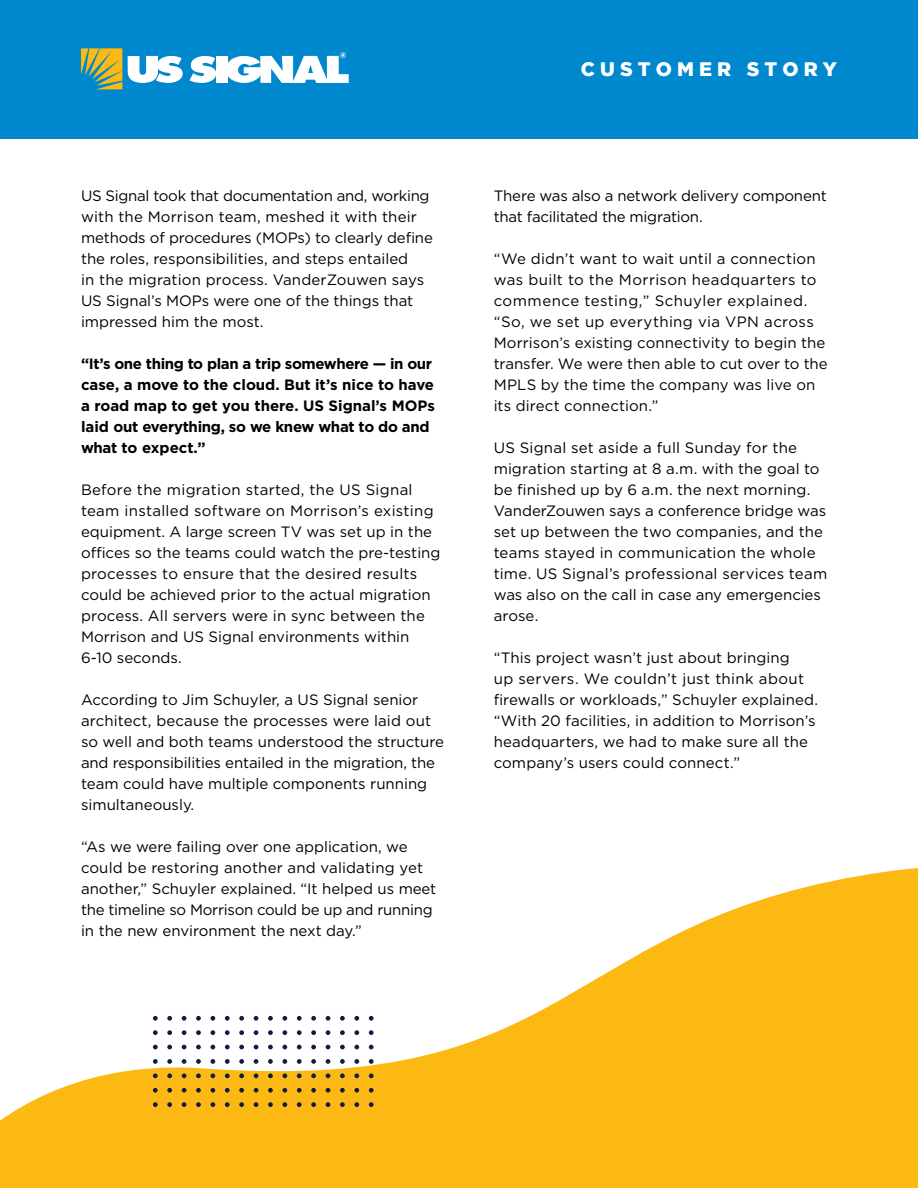
<style>
.page{position:relative;width:918px;height:1188px;background:#fff}
.page>*{position:absolute;margin:0;border:0;box-sizing:border-box;transform-origin:0 0}
.t1{font:900 19.5px "Gotham";letter-spacing:.26em;color:#fff}
.t2{font:15px/21px "Gotham";color:#000}
.t3{font:15px/21px "Gotham";letter-spacing:.005em;color:#000101}
.t4{font:700 15px/21px "Gotham";letter-spacing:-.02em;color:#000}
.t5{font:15px/21px "Gotham";letter-spacing:-.015em;color:#000101}
.t6{font:900 8.1px "Gotham";color:#fff}
</style>
<div class="page">
<div style="left:0;top:0;width:918px;height:138px;background:#0088ce"></div>
<svg style="left:81px;top:48px;width:41px;height:41px"></svg>
<svg style="left:128px;top:56px;width:55px;height:27px"></svg>
<svg style="left:189px;top:56px;width:27px;height:27px"></svg>
<div style="left:216px;top:56px;width:11px;height:27px;background:#fff"></div>
<svg style="left:227px;top:55px;width:122px;height:28px"></svg>
<svg style="left:0;top:868px;width:918px;height:320px;fill:#fdb913"></svg>
<svg style="left:153px;top:1102px;width:5px;height:5px"></svg>
<svg style="left:153px;top:1088px;width:5px;height:5px"></svg>
<svg style="left:153px;top:1073px;width:5px;height:5px"></svg>
<svg style="left:153px;top:1059px;width:5px;height:5px"></svg>
<svg style="left:153px;top:1045px;width:5px;height:4px"></svg>
<svg style="left:153px;top:1030px;width:5px;height:5px"></svg>
<svg style="left:153px;top:1016px;width:5px;height:5px"></svg>
<svg style="left:167px;top:1102px;width:5px;height:5px"></svg>
<svg style="left:167px;top:1088px;width:5px;height:5px"></svg>
<svg style="left:167px;top:1073px;width:5px;height:5px"></svg>
<svg style="left:167px;top:1059px;width:5px;height:5px"></svg>
<svg style="left:167px;top:1045px;width:5px;height:4px"></svg>
<svg style="left:167px;top:1030px;width:5px;height:5px"></svg>
<svg style="left:167px;top:1016px;width:5px;height:5px"></svg>
<svg style="left:182px;top:1102px;width:4px;height:5px"></svg>
<svg style="left:182px;top:1088px;width:4px;height:5px"></svg>
<svg style="left:182px;top:1073px;width:4px;height:5px"></svg>
<svg style="left:182px;top:1059px;width:4px;height:5px"></svg>
<svg style="left:182px;top:1045px;width:4px;height:4px"></svg>
<svg style="left:182px;top:1030px;width:4px;height:5px"></svg>
<svg style="left:182px;top:1016px;width:4px;height:5px"></svg>
<svg style="left:196px;top:1102px;width:5px;height:5px"></svg>
<svg style="left:196px;top:1088px;width:5px;height:5px"></svg>
<svg style="left:196px;top:1073px;width:5px;height:5px"></svg>
<svg style="left:196px;top:1059px;width:5px;height:5px"></svg>
<svg style="left:196px;top:1045px;width:5px;height:4px"></svg>
<svg style="left:196px;top:1030px;width:5px;height:5px"></svg>
<svg style="left:196px;top:1016px;width:5px;height:5px"></svg>
<svg style="left:210px;top:1102px;width:5px;height:5px"></svg>
<svg style="left:210px;top:1088px;width:5px;height:5px"></svg>
<svg style="left:210px;top:1073px;width:5px;height:5px"></svg>
<svg style="left:210px;top:1059px;width:5px;height:5px"></svg>
<svg style="left:210px;top:1045px;width:5px;height:4px"></svg>
<svg style="left:210px;top:1030px;width:5px;height:5px"></svg>
<svg style="left:210px;top:1016px;width:5px;height:5px"></svg>
<svg style="left:225px;top:1102px;width:5px;height:5px"></svg>
<svg style="left:225px;top:1088px;width:5px;height:5px"></svg>
<svg style="left:225px;top:1073px;width:5px;height:5px"></svg>
<svg style="left:225px;top:1059px;width:5px;height:5px"></svg>
<svg style="left:225px;top:1045px;width:5px;height:4px"></svg>
<svg style="left:225px;top:1030px;width:5px;height:5px"></svg>
<svg style="left:225px;top:1016px;width:5px;height:5px"></svg>
<svg style="left:239px;top:1102px;width:5px;height:5px"></svg>
<svg style="left:239px;top:1088px;width:5px;height:5px"></svg>
<svg style="left:239px;top:1073px;width:5px;height:5px"></svg>
<svg style="left:239px;top:1059px;width:5px;height:5px"></svg>
<svg style="left:239px;top:1045px;width:5px;height:4px"></svg>
<svg style="left:239px;top:1030px;width:5px;height:5px"></svg>
<svg style="left:239px;top:1016px;width:5px;height:5px"></svg>
<svg style="left:254px;top:1102px;width:4px;height:5px"></svg>
<svg style="left:254px;top:1088px;width:4px;height:5px"></svg>
<svg style="left:254px;top:1073px;width:4px;height:5px"></svg>
<svg style="left:254px;top:1059px;width:4px;height:5px"></svg>
<svg style="left:254px;top:1045px;width:4px;height:4px"></svg>
<svg style="left:254px;top:1030px;width:4px;height:5px"></svg>
<svg style="left:254px;top:1016px;width:4px;height:5px"></svg>
<svg style="left:268px;top:1102px;width:5px;height:5px"></svg>
<svg style="left:268px;top:1088px;width:5px;height:5px"></svg>
<svg style="left:268px;top:1073px;width:5px;height:5px"></svg>
<svg style="left:268px;top:1059px;width:5px;height:5px"></svg>
<svg style="left:268px;top:1045px;width:5px;height:4px"></svg>
<svg style="left:268px;top:1030px;width:5px;height:5px"></svg>
<svg style="left:268px;top:1016px;width:5px;height:5px"></svg>
<svg style="left:282px;top:1102px;width:5px;height:5px"></svg>
<svg style="left:282px;top:1088px;width:5px;height:5px"></svg>
<svg style="left:282px;top:1073px;width:5px;height:5px"></svg>
<svg style="left:282px;top:1059px;width:5px;height:5px"></svg>
<svg style="left:282px;top:1045px;width:5px;height:4px"></svg>
<svg style="left:282px;top:1030px;width:5px;height:5px"></svg>
<svg style="left:282px;top:1016px;width:5px;height:5px"></svg>
<svg style="left:297px;top:1102px;width:5px;height:5px"></svg>
<svg style="left:297px;top:1088px;width:5px;height:5px"></svg>
<svg style="left:297px;top:1073px;width:5px;height:5px"></svg>
<svg style="left:297px;top:1059px;width:5px;height:5px"></svg>
<svg style="left:297px;top:1045px;width:5px;height:4px"></svg>
<svg style="left:297px;top:1030px;width:5px;height:5px"></svg>
<svg style="left:297px;top:1016px;width:5px;height:5px"></svg>
<svg style="left:311px;top:1102px;width:5px;height:5px"></svg>
<svg style="left:311px;top:1088px;width:5px;height:5px"></svg>
<svg style="left:311px;top:1073px;width:5px;height:5px"></svg>
<svg style="left:311px;top:1059px;width:5px;height:5px"></svg>
<svg style="left:311px;top:1045px;width:5px;height:4px"></svg>
<svg style="left:311px;top:1030px;width:5px;height:5px"></svg>
<svg style="left:311px;top:1016px;width:5px;height:5px"></svg>
<svg style="left:326px;top:1102px;width:4px;height:5px"></svg>
<svg style="left:326px;top:1088px;width:4px;height:5px"></svg>
<svg style="left:326px;top:1073px;width:4px;height:5px"></svg>
<svg style="left:326px;top:1059px;width:4px;height:5px"></svg>
<svg style="left:326px;top:1045px;width:4px;height:4px"></svg>
<svg style="left:326px;top:1030px;width:4px;height:5px"></svg>
<svg style="left:326px;top:1016px;width:4px;height:5px"></svg>
<svg style="left:340px;top:1102px;width:5px;height:5px"></svg>
<svg style="left:340px;top:1088px;width:5px;height:5px"></svg>
<svg style="left:340px;top:1073px;width:5px;height:5px"></svg>
<svg style="left:340px;top:1059px;width:5px;height:5px"></svg>
<svg style="left:340px;top:1045px;width:5px;height:4px"></svg>
<svg style="left:340px;top:1030px;width:5px;height:5px"></svg>
<svg style="left:340px;top:1016px;width:5px;height:5px"></svg>
<svg style="left:354px;top:1102px;width:5px;height:5px"></svg>
<svg style="left:354px;top:1088px;width:5px;height:5px"></svg>
<svg style="left:354px;top:1073px;width:5px;height:5px"></svg>
<svg style="left:354px;top:1059px;width:5px;height:5px"></svg>
<svg style="left:354px;top:1045px;width:5px;height:4px"></svg>
<svg style="left:354px;top:1030px;width:5px;height:5px"></svg>
<svg style="left:354px;top:1016px;width:5px;height:5px"></svg>
<svg style="left:369px;top:1102px;width:5px;height:5px"></svg>
<svg style="left:369px;top:1088px;width:5px;height:5px"></svg>
<svg style="left:369px;top:1073px;width:5px;height:5px"></svg>
<svg style="left:369px;top:1059px;width:5px;height:5px"></svg>
<svg style="left:369px;top:1045px;width:5px;height:4px"></svg>
<svg style="left:369px;top:1030px;width:5px;height:5px"></svg>
<svg style="left:369px;top:1016px;width:5px;height:5px"></svg>
<p class="t6" style="left:340px;top:51px;width:8px">®</p>
<p class="t2" style="left:81px;top:185px;width:353px">US Signal took that documentation and, working with the Morrison team, meshed it with their methods of procedures (MOPs) to clearly define the roles, responsibilities, and steps entailed<br>in the migration process. VanderZouwen says US Signal’s MOPs were one of the things that impressed him the most.</p>
<p class="t4" style="left:81px;top:353px;width:356px">“It’s one thing to plan a trip somewhere — in our case, a move to the cloud. But it’s nice to have a road map to get you there. US Signal’s MOPs laid out everything, so we knew what to do and what to expect.”</p>
<p class="t2" style="left:81px;top:479px;width:361px">Before the migration started, the US Signal team installed software on Morrison’s existing equipment. A large screen TV was set up in the offices so the teams could watch the pre-testing processes to ensure that the desired results could be achieved prior to the actual migration process. All servers were in sync between the Morrison and US Signal environments within 6-10 seconds.</p>
<p class="t2" style="left:81px;top:689px;width:365px">According to Jim Schuyler, a US Signal senior architect, because the processes were laid out so well and both teams understood the structure and responsibilities entailed in the migration, the team could have multiple components running simultaneously.</p>
<p class="t2" style="left:81px;top:836px;width:357px">“As we were failing over one application, we could be restoring another and validating yet another,” Schuyler explained. “It helped us meet the timeline so Morrison could be up and running in the new environment the next day.”</p>
<h1 class="t1" style="left:581px;top:58px;width:257px">CUSTOMER STORY</h1>
<p class="t5" style="left:494px;top:185px;width:335px">There was also a network delivery component that facilitated the migration.</p>
<p class="t3" style="left:494px;top:248px;width:336px">“We didn’t want to wait until a connection was built to the Morrison headquarters to commence testing,” Schuyler explained. “So, we set up everything via VPN across Morrison’s existing connectivity to begin the transfer. We were then able to cut over to the MPLS by the time the company was live on its direct connection.”</p>
<p class="t3" style="left:494px;top:437px;width:335px">US Signal set aside a full Sunday for the migration starting at 8 a.m. with the goal to be finished up by 6 a.m. the next morning.<br>VanderZouwen says a conference bridge was set up between the two companies, and the teams stayed in communication the whole time. US Signal’s professional services team was also on the call in case any emergencies arose.</p>
<p class="t3" style="left:494px;top:647px;width:326px">“This project wasn’t just about bringing<br>up servers. We couldn’t just think about firewalls or workloads,” Schuyler explained. “With 20 facilities, in addition to Morrison’s headquarters, we had to make sure all the company’s users could connect.”</p>
</div>
